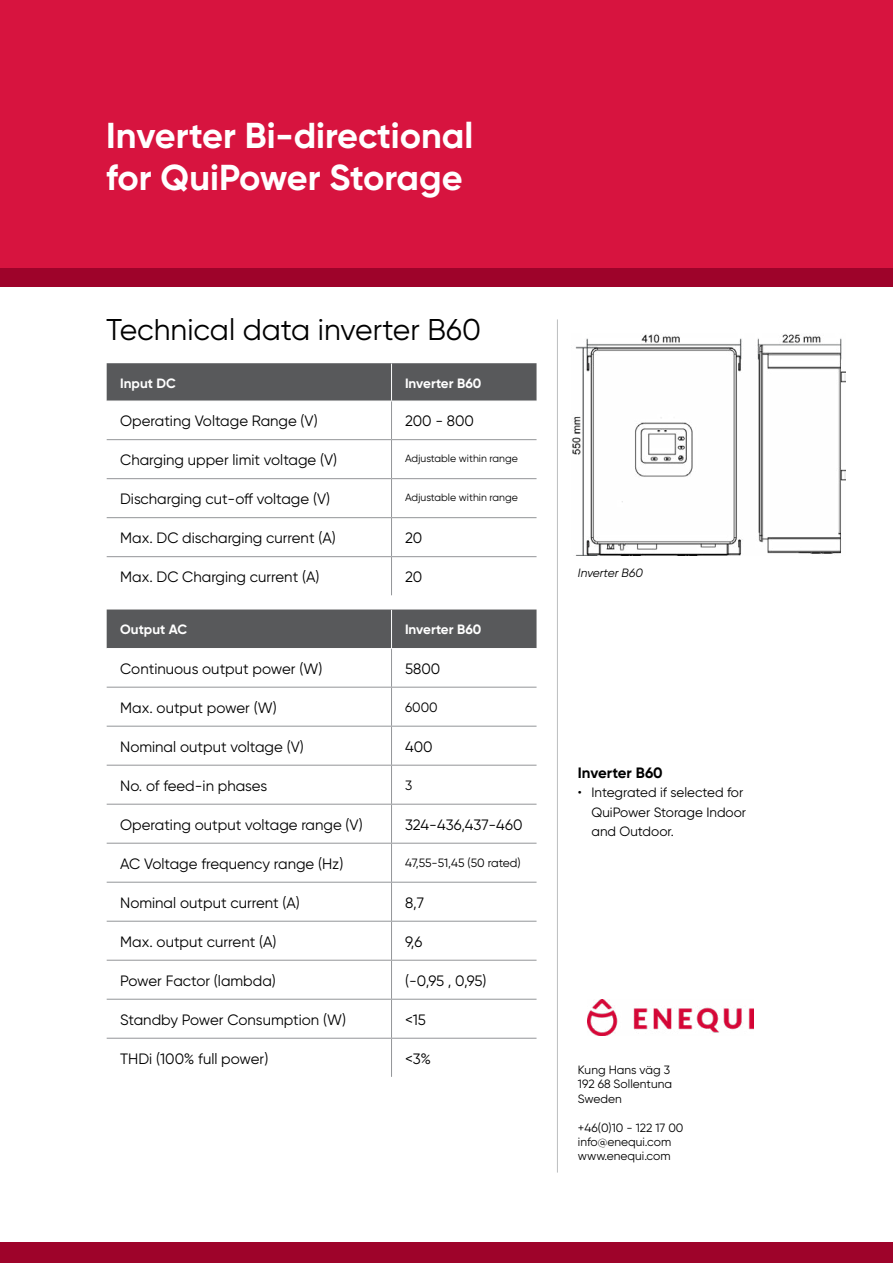
<style>
.page{position:relative;width:893px;height:1263px;background:#fff}
.page>*{position:absolute;margin:0;border:0;box-sizing:border-box;transform-origin:0 0}
.t1{font:700 36px/42px "Gilroy";color:#fff}
.t2{font:30px "Gilroy";color:#000}
.t3{font:15px "Gilroy";color:#000}
.t4{font:700 15px "Gilroy";color:#000}
.t5{font:13.5px/19.5px "Gilroy";color:#000}
.t6{font:700 13.5px "Gilroy";color:#fff}
.t7{font:12px/14.4px "Gilroy";color:#000}
.t8{font:italic 12px "Gilroy";color:#000}
.t9{font:10.5px "Gilroy";color:#000}
</style>
<div class="page">
<div style="left:0;top:1242px;width:893px;height:21px;background:#9e032a"></div>
<hr style="left:557px;top:319px;width:1px;height:853px;background:#bcbec0">
<div style="left:0;top:267px;width:893px;height:19px;background:#9e032a"></div>
<img style="left:588px;top:999px;width:166px;height:37px">
<div style="left:0;top:0;width:893px;height:267px;background:#d7143f"></div>
<img style="left:572px;top:334px;width:274px;height:221px">
<div style="left:107px;top:363px;width:430px;height:38px;background:#58595b"></div>
<hr style="left:391px;top:364px;width:1px;height:37px;background:#fff">
<hr style="left:392px;top:439px;width:145px;height:1px;background:#939598">
<hr style="left:107px;top:478px;width:285px;height:1px;background:#939598">
<hr style="left:392px;top:478px;width:145px;height:1px;background:#939598">
<hr style="left:392px;top:517px;width:145px;height:1px;background:#939598">
<hr style="left:392px;top:556px;width:145px;height:1px;background:#939598">
<hr style="left:107px;top:439px;width:285px;height:1px;background:#939598">
<hr style="left:107px;top:517px;width:285px;height:1px;background:#939598">
<hr style="left:107px;top:556px;width:285px;height:1px;background:#939598">
<hr style="left:391px;top:401px;width:1px;height:38px;background:#939598">
<hr style="left:391px;top:440px;width:1px;height:38px;background:#939598">
<hr style="left:391px;top:479px;width:1px;height:38px;background:#939598">
<hr style="left:391px;top:518px;width:1px;height:38px;background:#939598">
<hr style="left:391px;top:557px;width:1px;height:38px;background:#939598">
<div style="left:107px;top:609px;width:430px;height:39px;background:#58595b"></div>
<hr style="left:391px;top:610px;width:1px;height:38px;background:#fff">
<hr style="left:392px;top:687px;width:145px;height:1px;background:#939598">
<hr style="left:107px;top:726px;width:285px;height:1px;background:#939598">
<hr style="left:392px;top:726px;width:145px;height:1px;background:#939598">
<hr style="left:107px;top:765px;width:285px;height:1px;background:#939598">
<hr style="left:392px;top:765px;width:145px;height:1px;background:#939598">
<hr style="left:392px;top:804px;width:145px;height:1px;background:#939598">
<hr style="left:392px;top:843px;width:145px;height:1px;background:#939598">
<hr style="left:392px;top:882px;width:145px;height:1px;background:#939598">
<hr style="left:392px;top:921px;width:145px;height:1px;background:#939598">
<hr style="left:392px;top:960px;width:145px;height:1px;background:#939598">
<hr style="left:392px;top:999px;width:145px;height:1px;background:#939598">
<hr style="left:392px;top:1038px;width:145px;height:1px;background:#939598">
<hr style="left:107px;top:687px;width:285px;height:1px;background:#939598">
<hr style="left:107px;top:804px;width:285px;height:1px;background:#939598">
<hr style="left:107px;top:843px;width:285px;height:1px;background:#939598">
<hr style="left:107px;top:882px;width:285px;height:1px;background:#939598">
<hr style="left:107px;top:921px;width:285px;height:1px;background:#939598">
<hr style="left:107px;top:960px;width:285px;height:1px;background:#939598">
<hr style="left:107px;top:999px;width:285px;height:1px;background:#939598">
<hr style="left:107px;top:1038px;width:285px;height:1px;background:#939598">
<hr style="left:391px;top:649px;width:1px;height:38px;background:#939598">
<hr style="left:391px;top:687px;width:1px;height:39px;background:#939598">
<hr style="left:391px;top:726px;width:1px;height:39px;background:#939598">
<hr style="left:391px;top:765px;width:1px;height:39px;background:#939598">
<hr style="left:391px;top:804px;width:1px;height:39px;background:#939598">
<hr style="left:391px;top:843px;width:1px;height:39px;background:#939598">
<hr style="left:391px;top:882px;width:1px;height:39px;background:#939598">
<hr style="left:391px;top:921px;width:1px;height:39px;background:#939598">
<hr style="left:391px;top:960px;width:1px;height:39px;background:#939598">
<hr style="left:391px;top:999px;width:1px;height:39px;background:#939598">
<hr style="left:391px;top:1038px;width:1px;height:39px;background:#939598">
<h1 class="t1" style="left:106px;top:114px;width:368px">Inverter Bi-directional for QuiPower Storage</h1>
<h2 class="t2" style="left:106px;top:312px;width:376px">Technical data inverter B60</h2>
<p class="t6" style="left:120px;top:374px;width:57px">Input DC</p>
<p class="t6" style="left:405px;top:374px;width:78px">Inverter B60</p>
<p class="t3" style="left:120px;top:412px;width:199px">Operating Voltage Range (V)</p>
<p class="t3" style="left:405px;top:412px;width:71px">200 - 800</p>
<p class="t3" style="left:120px;top:451px;width:219px">Charging upper limit voltage (V)</p>
<p class="t9" style="left:405px;top:451px;width:114px">Adjustable within range</p>
<p class="t3" style="left:120px;top:490px;width:211px">Discharging cut-off voltage (V)</p>
<p class="t9" style="left:405px;top:490px;width:114px">Adjustable within range</p>
<p class="t3" style="left:120px;top:529px;width:217px">Max. DC discharging current (A)</p>
<p class="t3" style="left:405px;top:529px;width:19px">20</p>
<p class="t3" style="left:120px;top:568px;width:201px">Max. DC Charging current (A)</p>
<p class="t3" style="left:405px;top:568px;width:19px">20</p>
<p class="t6" style="left:120px;top:621px;width:69px">Output AC</p>
<p class="t6" style="left:405px;top:621px;width:78px">Inverter B60</p>
<p class="t3" style="left:120px;top:659px;width:204px">Continuous output power (W)</p>
<p class="t3" style="left:405px;top:659px;width:37px">5800</p>
<p class="t3" style="left:120px;top:698px;width:158px">Max. output power (W)</p>
<p class="t5" style="left:405px;top:697px;width:34px">6000</p>
<p class="t3" style="left:120px;top:737px;width:185px">Nominal output voltage (V)</p>
<p class="t3" style="left:405px;top:737px;width:29px">400</p>
<p class="t3" style="left:120px;top:776px;width:148px">No. of feed-in phases</p>
<p class="t5" style="left:405px;top:775px;width:9px">3</p>
<p class="t3" style="left:120px;top:815px;width:244px">Operating output voltage range (V)</p>
<p class="t3" style="left:405px;top:815px;width:119px">324-436,437-460</p>
<p class="t3" style="left:120px;top:854px;width:225px">AC Voltage frequency range (Hz)</p>
<p class="t7" style="left:405px;top:856px;width:117px">47,55-51,45 (50 rated)</p>
<p class="t3" style="left:120px;top:893px;width:181px">Nominal output current (A)</p>
<p class="t3" style="left:405px;top:893px;width:21px">8,7</p>
<p class="t3" style="left:120px;top:932px;width:158px">Max. output current (A)</p>
<p class="t3" style="left:405px;top:932px;width:19px">9,6</p>
<p class="t3" style="left:120px;top:971px;width:157px">Power Factor (lambda)</p>
<p class="t3" style="left:405px;top:971px;width:83px">(-0,95 , 0,95)</p>
<p class="t3" style="left:120px;top:1010px;width:227px">Standby Power Consumption (W)</p>
<p class="t3" style="left:405px;top:1010px;width:22px">&lt;15</p>
<p class="t3" style="left:120px;top:1049px;width:150px">THDi (100% full power)</p>
<p class="t3" style="left:405px;top:1049px;width:27px">&lt;3%</p>
<p class="t8" style="left:578px;top:566px;width:67px">Inverter B60</p>
<p class="t4" style="left:578px;top:763px;width:86px">Inverter B60</p>
<p class="t5" style="left:591px;top:782px;width:156px;text-indent:-14px">• Integrated if selected for<br>QuiPower Storage Indoor and Outdoor.</p>
<p class="t7" style="left:578px;top:1062px;width:96px">Kung Hans väg 3<br>192 68 Sollentuna<br>Sweden</p>
<p class="t7" style="left:578px;top:1120px;width:107px">+46(0)10 - 122 17 00 info@enequi.com www.enequi.com</p>
</div>
